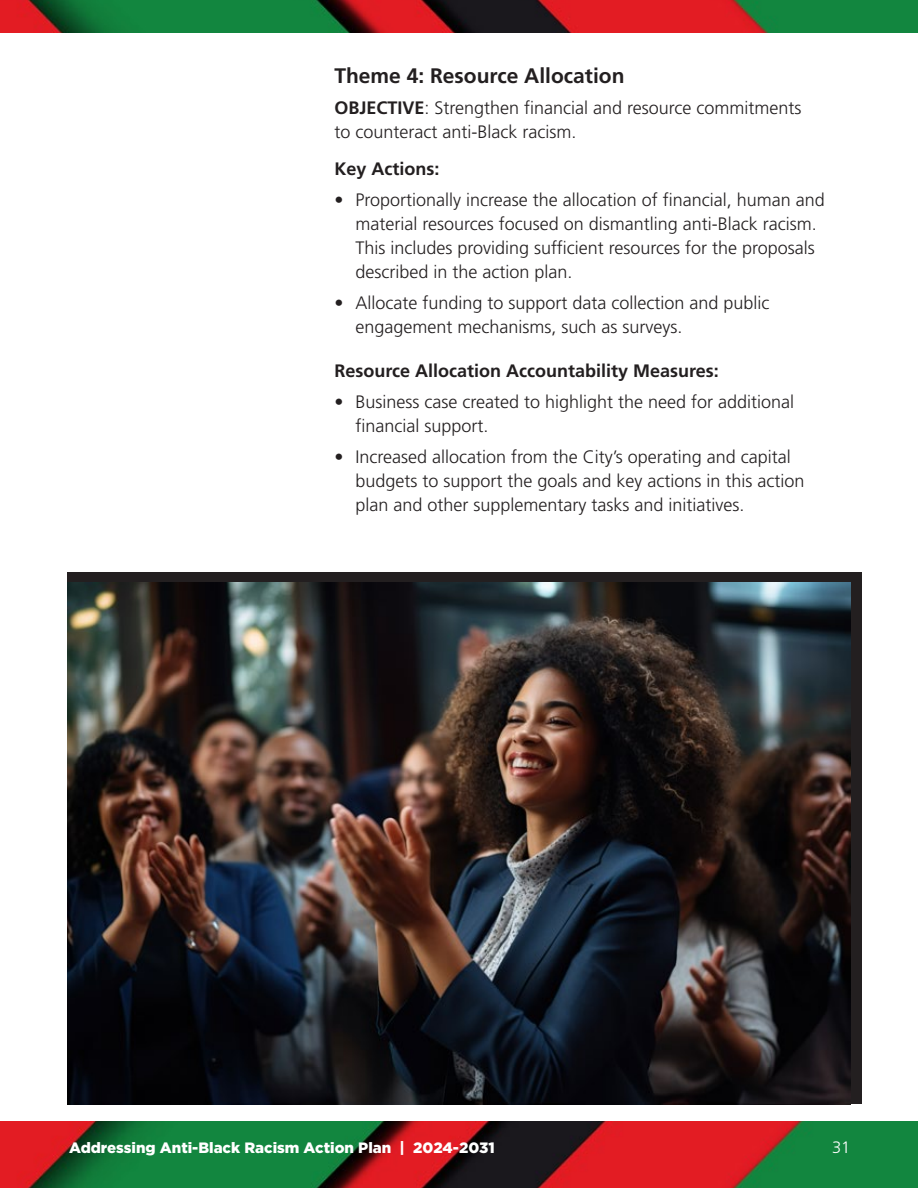
<style>
.page{position:relative;width:918px;height:1188px;background:#fff}
.page>*{position:absolute;margin:0;border:0;box-sizing:border-box;transform-origin:0 0}
.t1{font:700 21px "Frutiger LT Std";color:#231f20}
.t2{font:300 18px/24px "Frutiger LT Std";color:#231f20}
.t3{font:700 18px "Frutiger LT Std";color:#231f20}
.t4{font:300 16.5px "Frutiger LT Std";color:#fff}
.t5{font:900 15px "Gotham";color:#fff}
.s1{font-weight:700}
</style>
<div class="page">
<img style="left:0;top:1121px;width:918px;height:67px">
<img style="left:0;top:0;width:918px;height:32px">
<div style="left:68px;top:572px;width:794px;height:532px;background:#231f20"></div>
<img style="left:68px;top:583px;width:783px;height:521px">
<p class="t1" style="left:334px;top:63px;width:292px">Theme 4: Resource Allocation</p>
<p class="t2" style="left:334px;top:96px;width:469px"><span class="s1">OBJECTIVE</span>: Strengthen fnancial and resource commitments to counteract anti-Black racism.</p>
<h4 class="t3" style="left:334px;top:159px;width:107px">Key Actions:</h4>
<p class="t2" style="left:355px;top:188px;width:471px;text-indent:-21px">• Proportionally increase the allocation of fnancial, human and material resources focused on dismantling anti-Black racism.<br>This includes providing suffcient resources for the proposals described in the action plan.</p>
<p class="t2" style="left:355px;top:291px;width:416px;text-indent:-21px">• Allocate funding to support data collection and public engagement mechanisms, such as surveys.</p>
<h4 class="t3" style="left:334px;top:360px;width:386px">Resource Allocation Accountability Measures:</h4>
<p class="t2" style="left:355px;top:390px;width:440px;text-indent:-21px">• Business case created to highlight the need for additional fnancial support.</p>
<p class="t2" style="left:355px;top:445px;width:451px;text-indent:-21px">• Increased allocation from the City’s operating and capital budgets to support the goals and key actions in this action plan and other supplementary tasks and initiatives.</p>
<p class="t5" style="left:69px;top:1138px;width:427px">Addressing Anti-Black Racism Action Plan | 2024-2031</p>
<p class="t4" style="left:832px;top:1138px;width:20px">31</p>
</div>
